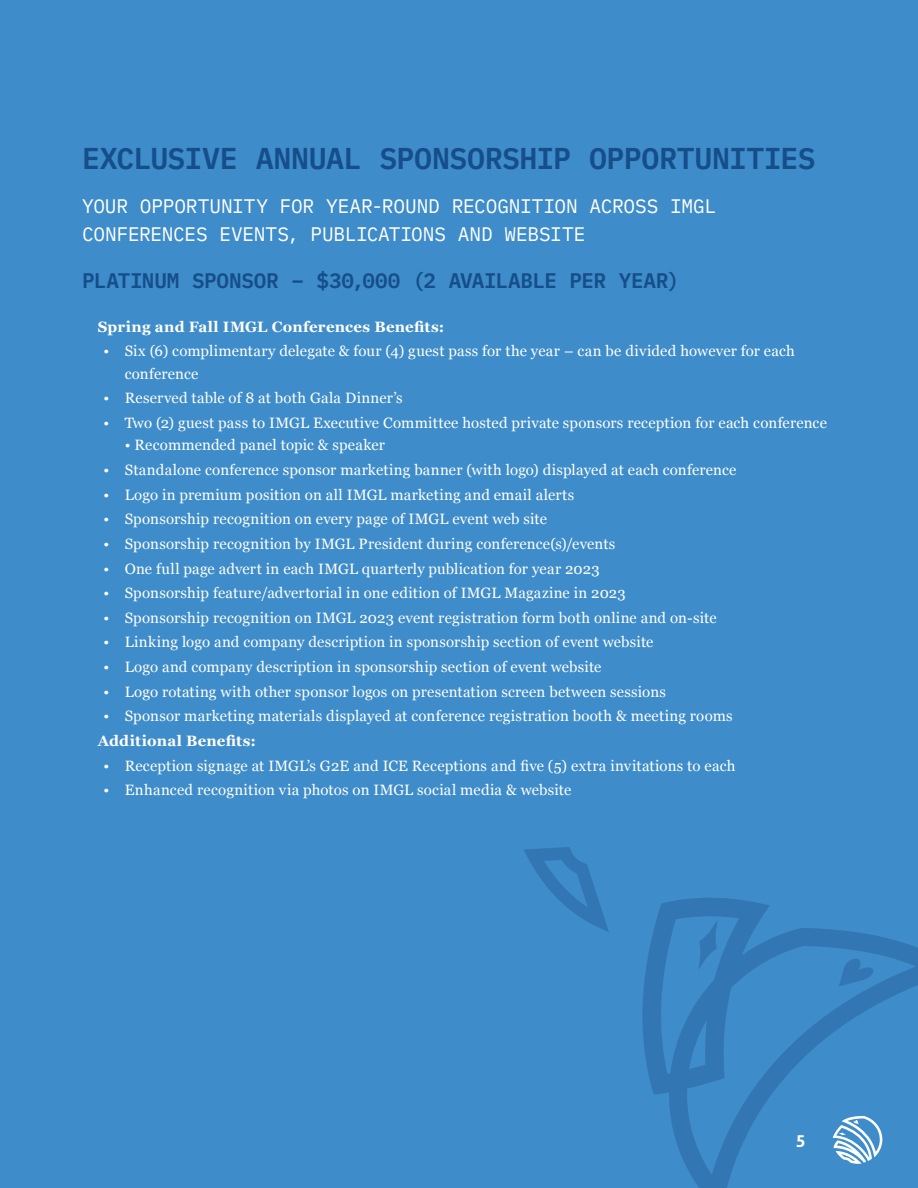
<style>
.page{position:relative;width:918px;height:1188px;background:#3e8cc9}
.page>*{position:absolute;margin:0;border:0;box-sizing:border-box;transform-origin:0 0}
.t1{font:600 30px "IBM Plex Mono";letter-spacing:-.02em;color:#154e8a}
.t2{font:600 21px "IBM Plex Mono";letter-spacing:-.01em;color:#154e8a}
.t3{font:19.5px/28.5px "IBM Plex Mono";letter-spacing:-.01em;color:#fff}
.t4{font:700 16.5px "Aller";color:#fff}
.t5{font:15px/22.5px "Georgia";letter-spacing:.01em;color:#fff}
.t6{font:700 15px "Georgia";letter-spacing:.015em;color:#fff}
</style>
<div class="page">
<svg style="left:642px;top:898px;width:276px;height:290px"></svg>
<svg style="left:698px;top:920px;width:20px;height:50px"></svg>
<svg style="left:839px;top:957px;width:36px;height:30px"></svg>
<svg style="left:524px;top:847px;width:85px;height:85px"></svg>
<p class="t1" style="left:82px;top:135px;width:735px">EXCLUSIVE ANNUAL SPONSORSHIP OPPORTUNITIES</p>
<p class="t3" style="left:82px;top:190px;width:636px">YOUR OPPORTUNITY FOR YEAR-ROUND RECOGNITION ACROSS IMGL<br>CONFERENCES EVENTS, PUBLICATIONS AND WEBSITE</p>
<p class="t2" style="left:82px;top:264px;width:599px">PLATINUM SPONSOR – $30,000 (2 AVAILABLE PER YEAR)</p>
<p class="t6" style="left:98px;top:315px;width:348px">Spring and Fall IMGL Conferences Benefits:</p>
<p class="t5" style="left:125px;top:339px;width:672px;text-indent:-21px">• Six (6) complimentary delegate &amp; four (4) guest pass for the year – can be divided however for each conference</p>
<p class="t5" style="left:103px;top:386px;width:301px">• Reserved table of 8 at both Gala Dinner’s</p>
<p class="t5" style="left:103px;top:411px;width:725px">• Two (2) guest pass to IMGL Executive Committee hosted private sponsors reception for each conference</p>
<p class="t5" style="left:125px;top:433px;width:262px">• Recommended panel topic &amp; speaker</p>
<p class="t5" style="left:103px;top:458px;width:635px">• Standalone conference sponsor marketing banner (with logo) displayed at each conference</p>
<p class="t5" style="left:103px;top:483px;width:472px">• Logo in premium position on all IMGL marketing and email alerts</p>
<p class="t5" style="left:103px;top:507px;width:445px">• Sponsorship recognition on every page of IMGL event web site</p>
<p class="t5" style="left:103px;top:532px;width:514px">• Sponsorship recognition by IMGL President during conference(s)/events</p>
<p class="t5" style="left:103px;top:556px;width:498px">• One full page advert in each IMGL quarterly publication for year 2023</p>
<p class="t5" style="left:103px;top:581px;width:524px">• Sponsorship feature/advertorial in one edition of IMGL Magazine in 2023</p>
<p class="t5" style="left:103px;top:606px;width:615px">• Sponsorship recognition on IMGL 2023 event registration form both online and on-site</p>
<p class="t5" style="left:103px;top:630px;width:552px">• Linking logo and company description in sponsorship section of event website</p>
<p class="t5" style="left:103px;top:655px;width:500px">• Logo and company description in sponsorship section of event website</p>
<p class="t5" style="left:103px;top:680px;width:564px">• Logo rotating with other sponsor logos on presentation screen between sessions</p>
<p class="t5" style="left:103px;top:704px;width:631px">• Sponsor marketing materials displayed at conference registration booth &amp; meeting rooms</p>
<p class="t6" style="left:98px;top:729px;width:160px">Additional Benefits:</p>
<p class="t5" style="left:103px;top:753px;width:634px">• Reception signage at IMGL’s G2E and ICE Receptions and five (5) extra invitations to each</p>
<p class="t5" style="left:103px;top:778px;width:469px">• Enhanced recognition via photos on IMGL social media &amp; website</p>
<p class="t4" style="left:796px;top:1130px;width:11px">5</p>
</div>
